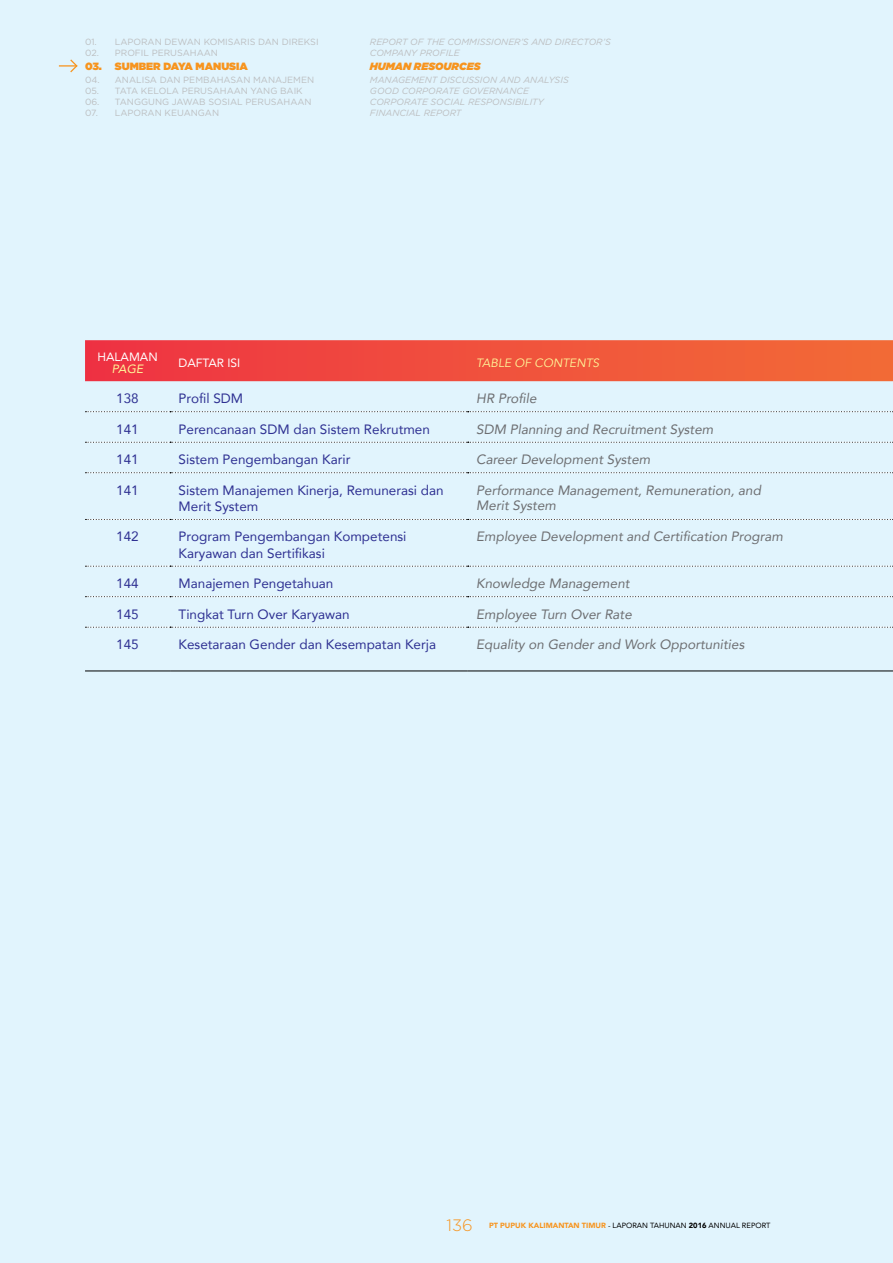
<style>
.page{position:relative;width:893px;height:1263px;background:#e1f4fd}
.page>*{position:absolute;margin:0;border:0;box-sizing:border-box;transform-origin:0 0}
.t1{font:300 16.5px "Gotham";color:#f7941e}
.t2{font:13.5px/16.2px "Avenir";color:#2e3092}
.t3{font:italic 13.5px/15px "Avenir";color:#6d6e71}
.t4{font:12px "Avenir";color:#fff}
.t5{font:italic 12px "Avenir";color:#fff799}
.t6{font:italic 12px "Avenir";color:#fff799}
.t7{font:900 10.5px "Gotham";color:#f7941e}
.t8{font:italic 900 10.5px "Gotham";color:#f7941e}
.t9{font:9px "Gotham";color:#bcbec0}
.t10{font:italic 9px/10.8px "Gotham";color:#bcbec0}
.t11{font:7.5px "Avenir";color:#000}
.s1{font-weight:900;color:#f7941e}
.s2{font-weight:900}
</style>
<div class="page">
<svg style="left:59px;top:59px;width:19px;height:14px"></svg>
<svg style="left:85px;top:340px;width:808px;height:41px;background:#f0503d"></svg>
<svg style="left:85px;top:411px;width:808px;height:1px"></svg>
<svg style="left:85px;top:442px;width:808px;height:1px"></svg>
<svg style="left:85px;top:472px;width:808px;height:1px"></svg>
<svg style="left:85px;top:519px;width:808px;height:1px"></svg>
<svg style="left:85px;top:566px;width:808px;height:1px"></svg>
<svg style="left:85px;top:596px;width:808px;height:1px"></svg>
<svg style="left:85px;top:627px;width:808px;height:1px"></svg>
<hr style="left:85px;top:670px;width:85px;height:1px;background:#000">
<hr style="left:170px;top:670px;width:298px;height:1px;background:#000">
<hr style="left:468px;top:670px;width:425px;height:1px;background:#000">
<p class="t9" style="left:85px;top:37px;width:235px">01. LAPORAN DEWAN KOMISARIS DAN DIREKSI</p>
<p class="t9" style="left:85px;top:47px;width:134px">02. PROFIL PERUSAHAAN</p>
<p class="t7" style="left:85px;top:59px;width:164px">03. SUMBER DAYA MANUSIA</p>
<p class="t9" style="left:85px;top:74px;width:231px">04. ANALISA DAN PEMBAHASAN MANAJEMEN</p>
<p class="t9" style="left:85px;top:85px;width:219px">05. TATA KELOLA PERUSAHAAN YANG BAIK</p>
<p class="t9" style="left:85px;top:96px;width:228px">06. TANGGUNG JAWAB SOSIAL PERUSAHAAN</p>
<p class="t9" style="left:85px;top:107px;width:136px">07. LAPORAN KEUANGAN</p>
<p class="t10" style="left:370px;top:37px;width:242px">REPORT OF THE COMMISSIONER’S AND DIRECTOR’S<br>COMPANY PROFILE</p>
<p class="t8" style="left:370px;top:59px;width:112px">HUMAN RESOURCES</p>
<p class="t10" style="left:370px;top:74px;width:200px">MANAGEMENT DISCUSSION AND ANALYSIS<br>GOOD CORPORATE GOVERNANCE<br>CORPORATE SOCIAL RESPONSIBILITY<br>FINANCIAL REPORT</p>
<p class="t4" style="left:97px;top:347px;width:62px">HALAMAN</p>
<p class="t6" style="left:112px;top:361px;width:33px">PAGE</p>
<p class="t4" style="left:179px;top:353px;width:63px">DAFTAR ISI</p>
<p class="t5" style="left:476px;top:355px;width:125px">TABLE OF CONTENTS</p>
<p class="t2" style="left:116px;top:390px;width:24px">138</p>
<p class="t2" style="left:179px;top:390px;width:66px">Profil SDM</p>
<p class="t3" style="left:476px;top:391px;width:62px">HR Profile</p>
<p class="t2" style="left:116px;top:420px;width:24px">141</p>
<p class="t2" style="left:179px;top:420px;width:253px">Perencanaan SDM dan Sistem Rekrutmen</p>
<p class="t3" style="left:476px;top:421px;width:239px">SDM Planning and Recruitment System</p>
<p class="t2" style="left:116px;top:451px;width:24px">141</p>
<p class="t2" style="left:179px;top:451px;width:173px">Sistem Pengembangan Karir</p>
<p class="t3" style="left:476px;top:452px;width:176px">Career Development System</p>
<p class="t2" style="left:116px;top:482px;width:24px">141</p>
<p class="t2" style="left:179px;top:482px;width:267px">Sistem Manajemen Kinerja, Remunerasi dan<br>Merit System</p>
<p class="t3" style="left:476px;top:482px;width:286px">Performance Management, Remuneration, and<br>Merit System</p>
<p class="t2" style="left:116px;top:528px;width:24px">142</p>
<p class="t2" style="left:179px;top:528px;width:229px">Program Pengembangan Kompetensi<br>Karyawan dan Sertifikasi</p>
<p class="t3" style="left:476px;top:529px;width:308px">Employee Development and Certification Program</p>
<p class="t2" style="left:116px;top:575px;width:24px">144</p>
<p class="t2" style="left:179px;top:575px;width:156px">Manajemen Pengetahuan</p>
<p class="t3" style="left:476px;top:576px;width:155px">Knowledge Management</p>
<p class="t2" style="left:116px;top:605px;width:24px">145</p>
<p class="t2" style="left:179px;top:605px;width:173px">Tingkat Turn Over Karyawan</p>
<p class="t3" style="left:476px;top:606px;width:157px">Employee Turn Over Rate</p>
<p class="t2" style="left:116px;top:636px;width:24px">145</p>
<p class="t2" style="left:179px;top:636px;width:259px">Kesetaraan Gender dan Kesempatan Kerja</p>
<p class="t3" style="left:476px;top:637px;width:270px">Equality on Gender and Work Opportunities</p>
<p class="t1" style="left:446px;top:1215px;width:28px">136</p>
<p class="t11" style="left:489px;top:1220px;width:283px"><span class="s1">PT PUPUK KALIMANTAN TIMUR</span> - LAPORAN TAHUNAN <span class="s2">2016</span> ANNUAL REPORT</p>
</div>
